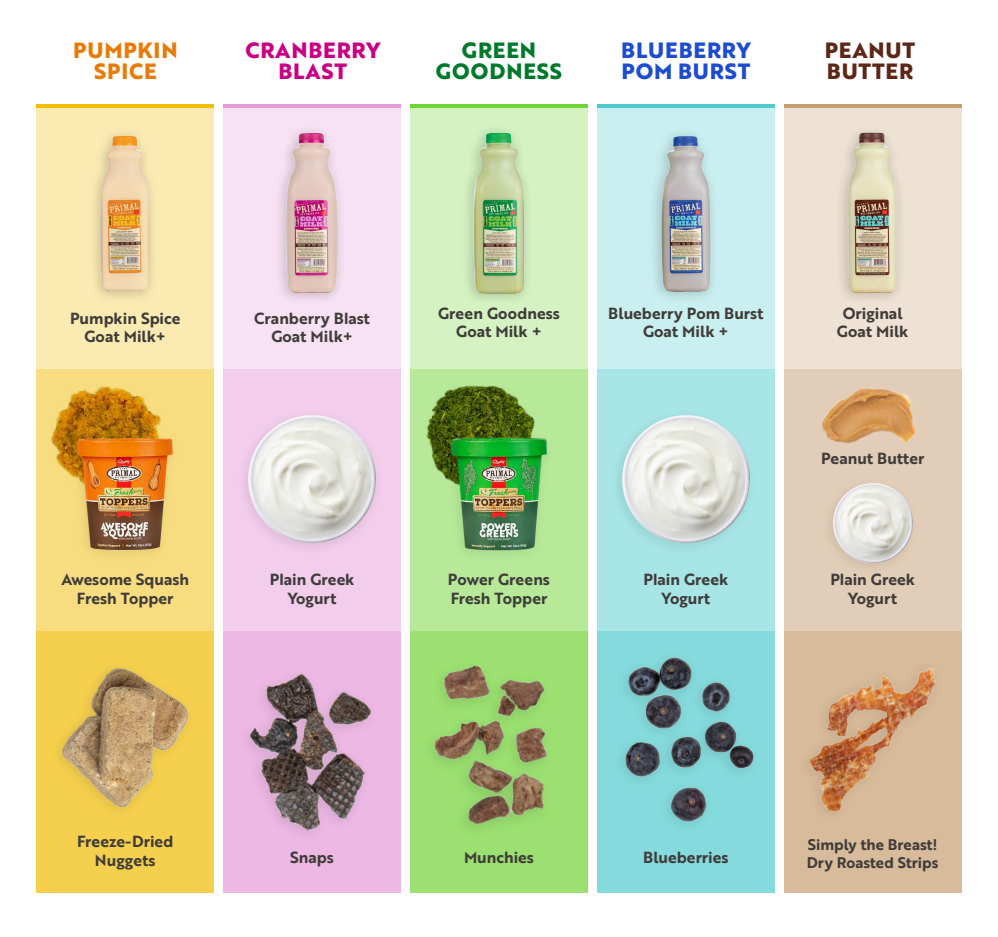
<style>
.page{position:relative;width:998px;height:937px;background:#fff}
.page>*{position:absolute;margin:0;border:0;box-sizing:border-box;transform-origin:0 0}
.t1{font:700 21.5px/21.5px "Brother 1816 Extra";letter-spacing:.04em;color:#1e4cd1}
.t2{font:700 21.5px/21.5px "Brother 1816 Extra";letter-spacing:.04em;color:#c90084;text-align:center}
.t3{font:700 21.5px/21.5px "Brother 1816 Extra";letter-spacing:.04em;color:#01792b;text-align:center}
.t4{font:700 21.5px/21.5px "Brother 1816 Extra";letter-spacing:.04em;color:#e87b06;text-align:center}
.t5{font:700 21.5px/21.5px "Brother 1816 Extra";letter-spacing:.04em;color:#5d2616}
.t6{font:15.65px/18.8px "Brother 1816 Bold";color:#3f3c39;text-align:center}
.t7{font:15px/18px "Brother 1816 Bold";color:#3f3c39}
</style>
<div class="page">
<div style="left:36px;top:107px;width:178px;height:262px;background:#fbebb3"></div>
<img style="left:100px;top:132px;width:51px;height:161px">
<div style="left:223px;top:107px;width:178px;height:262px;background:#f7e1f3"></div>
<img style="left:280px;top:131px;width:60px;height:168px">
<img style="left:287px;top:133px;width:51px;height:159px">
<div style="left:597px;top:107px;width:178px;height:262px;background:#caeff0"></div>
<img style="left:660px;top:132px;width:51px;height:161px">
<div style="left:410px;top:107px;width:178px;height:262px;background:#d4f2c2"></div>
<img style="left:467px;top:130px;width:60px;height:170px">
<img style="left:474px;top:132px;width:50px;height:161px">
<div style="left:36px;top:369px;width:178px;height:261px;background:#f8dd80"></div>
<img style="left:52px;top:386px;width:109px;height:79px">
<img style="left:60px;top:426px;width:101px;height:40px">
<img style="left:61px;top:428px;width:112px;height:126px">
<div style="left:223px;top:369px;width:178px;height:261px;background:#f2cdec"></div>
<img style="left:246px;top:415px;width:130px;height:132px">
<img style="left:249px;top:416px;width:126px;height:127px">
<div style="left:597px;top:369px;width:178px;height:261px;background:#a7e5e6"></div>
<img style="left:619px;top:415px;width:131px;height:131px">
<img style="left:623px;top:416px;width:126px;height:127px">
<div style="left:410px;top:369px;width:178px;height:261px;background:#b7e999"></div>
<img style="left:427px;top:386px;width:107px;height:76px">
<img style="left:434px;top:425px;width:101px;height:40px">
<img style="left:435px;top:428px;width:112px;height:125px">
<div style="left:784px;top:107px;width:178px;height:262px;background:#eee2d4"></div>
<img style="left:848px;top:133px;width:49px;height:160px">
<div style="left:784px;top:369px;width:178px;height:262px;background:#e2ceb8"></div>
<img style="left:830px;top:513px;width:83px;height:53px">
<img style="left:833px;top:483px;width:79px;height:79px">
<img style="left:822px;top:388px;width:94px;height:56px">
<div style="left:784px;top:631px;width:178px;height:261px;background:#d7bb9b"></div>
<div style="left:36px;top:631px;width:178px;height:261px;background:#f5d04d"></div>
<img style="left:62px;top:667px;width:127px;height:140px">
<div style="left:223px;top:631px;width:178px;height:261px;background:#edb9e4"></div>
<img style="left:248px;top:674px;width:123px;height:159px">
<div style="left:597px;top:631px;width:178px;height:261px;background:#84dadc"></div>
<img style="left:624px;top:680px;width:130px;height:143px">
<img style="left:628px;top:657px;width:65px;height:39px">
<img style="left:626px;top:742px;width:35px;height:34px">
<img style="left:670px;top:736px;width:31px;height:31px">
<img style="left:701px;top:682px;width:30px;height:29px">
<img style="left:670px;top:787px;width:36px;height:34px">
<img style="left:646px;top:694px;width:35px;height:34px">
<img style="left:705px;top:721px;width:48px;height:47px">
<div style="left:410px;top:631px;width:178px;height:261px;background:#9be071"></div>
<img style="left:433px;top:665px;width:47px;height:96px">
<img style="left:441px;top:712px;width:107px;height:116px">
<img style="left:480px;top:668px;width:68px;height:68px">
<img style="left:492px;top:670px;width:56px;height:57px">
<hr style="left:36px;top:104px;width:178px;height:3px;background:#f2bc00">
<hr style="left:223px;top:104px;width:178px;height:3px;background:#e69bd9">
<hr style="left:410px;top:104px;width:178px;height:3px;background:#70d434">
<hr style="left:597px;top:104px;width:178px;height:3px;background:#50cbcd">
<hr style="left:784px;top:104px;width:178px;height:3px;background:#c69e71">
<img style="left:809px;top:668px;width:126px;height:144px">
<h1 class="t2" style="left:246px;top:39px;width:136px">CRANBERRY<br>BLAST</h1>
<h1 class="t3" style="left:436px;top:39px;width:128px">GREEN<br>GOODNESS</h1>
<h1 class="t1" style="left:621px;top:39px;width:131px">BLUEBERRY<br>POM BURST</h1>
<h1 class="t4" style="left:73px;top:39px;width:106px">PUMPKIN<br>SPICE</h1>
<h1 class="t5" style="left:825px;top:39px;width:92px">PEANUT<br>BUTTER</h1>
<p class="t6" style="left:438px;top:303px;width:123px">Green Goodness<br>Goat Milk +</p>
<p class="t6" style="left:70px;top:308px;width:112px">Pumpkin Spice<br>Goat Milk+</p>
<p class="t6" style="left:254px;top:308px;width:117px">Cranberry Blast<br>Goat Milk+</p>
<p class="t6" style="left:608px;top:303px;width:157px">Blueberry Pom Burst<br>Goat Milk +</p>
<p class="t6" style="left:837px;top:303px;width:73px">Original<br>Goat Milk</p>
<p class="t6" style="left:821px;top:448px;width:105px">Peanut Butter</p>
<p class="t6" style="left:61px;top:569px;width:129px">Awesome Squash<br>Fresh Topper</p>
<p class="t6" style="left:270px;top:569px;width:86px">Plain Greek<br>Yogurt</p>
<p class="t6" style="left:644px;top:569px;width:86px">Plain Greek<br>Yogurt</p>
<p class="t6" style="left:448px;top:569px;width:104px;text-align:left">Power Greens<br>Fresh Topper</p>
<p class="t6" style="left:830px;top:569px;width:86px">Plain Greek<br>Yogurt</p>
<p class="t6" style="left:77px;top:831px;width:98px">Freeze-Dried<br>Nuggets</p>
<p class="t6" style="left:290px;top:847px;width:45px">Snaps</p>
<p class="t6" style="left:464px;top:847px;width:71px">Munchies</p>
<p class="t6" style="left:643px;top:847px;width:87px">Blueberries</p>
<p class="t7" style="left:807px;top:835px;width:133px">Simply the Breast!<br>Dry Roasted Strips</p>
</div>
